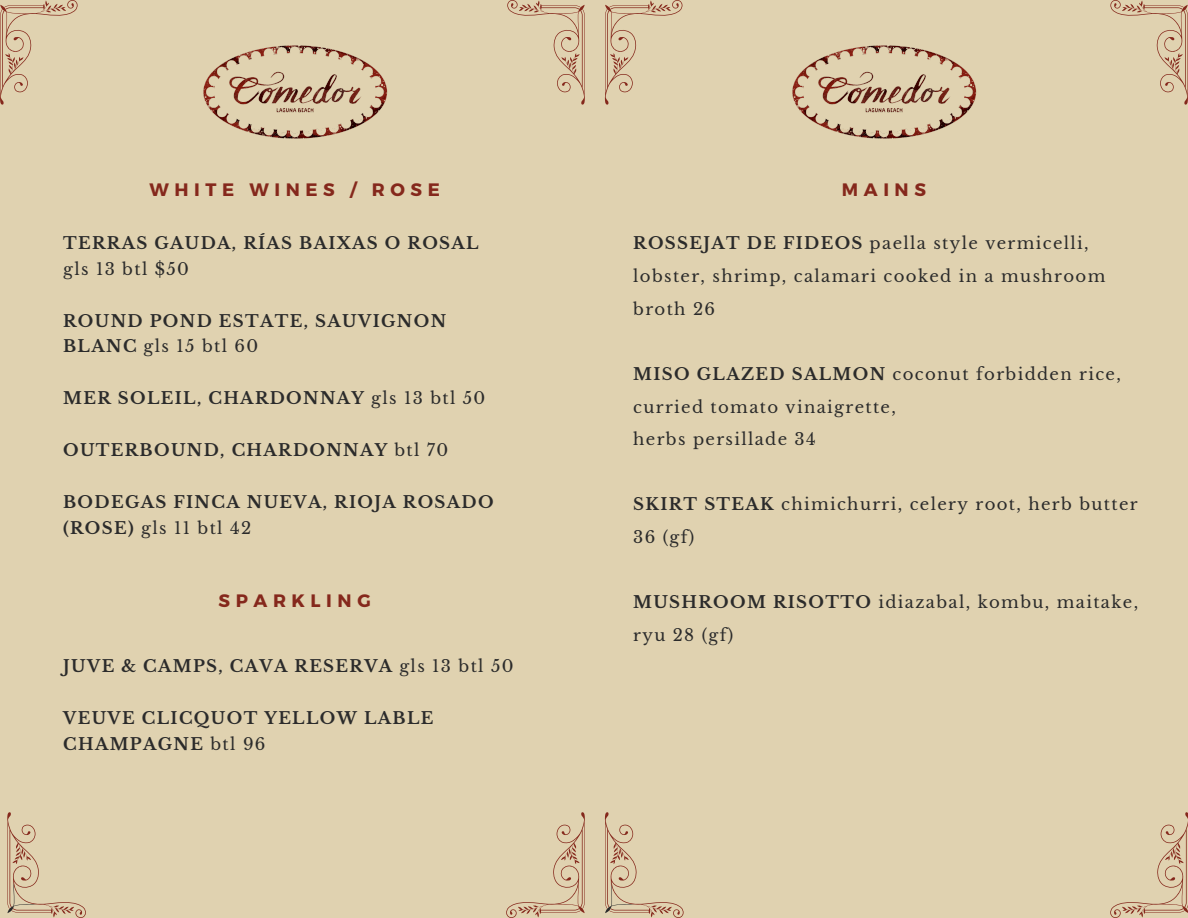
<style>
.page{position:relative;width:1188px;height:918px;background:#e0d2b0}
.page>*{position:absolute;margin:0;border:0;box-sizing:border-box;transform-origin:0 0}
.t1{font:700 18px "Montserrat";letter-spacing:.31em;color:#85281c}
.t2{font:16.5px/32.7px "Libre Baskerville";letter-spacing:.08em;color:#2b2b2b}
.t3{font:700 16.5px/25.8px "Libre Baskerville";letter-spacing:.08em;color:#2b2b2b}
.s1{font-weight:700}
.s2{font-weight:400}
</style>
<div class="page">
<img style="left:203px;top:45px;width:185px;height:94px">
<svg style="left:7px;top:812px;width:79px;height:106px"></svg>
<svg style="left:506px;top:812px;width:79px;height:106px"></svg>
<svg style="left:0;top:0;width:78px;height:105px"></svg>
<svg style="left:507px;top:0;width:78px;height:105px"></svg>
<img style="left:792px;top:45px;width:185px;height:94px">
<svg style="left:605px;top:0;width:77px;height:105px"></svg>
<svg style="left:1110px;top:0;width:78px;height:105px"></svg>
<svg style="left:605px;top:812px;width:79px;height:106px"></svg>
<svg style="left:1110px;top:812px;width:78px;height:106px"></svg>
<p class="t1" style="left:149px;top:178px;width:292px">WHITE WINES / ROSE</p>
<p class="t1" style="left:842px;top:178px;width:86px">MAINS</p>
<p class="t2" style="left:633px;top:227px;width:474px"><span class="s1">ROSSEJAT DE FIDEOS</span> paella style vermicelli, lobster, shrimp, calamari cooked in a mushroom broth 26</p>
<p class="t3" style="left:63px;top:230px;width:417px">TERRAS GAUDA, RÍAS BAIXAS O ROSAL</p>
<p class="t2" style="left:63px;top:253px;width:127px">gls 13 btl $50</p>
<p class="t3" style="left:63px;top:308px;width:385px">ROUND POND ESTATE, SAUVIGNON<br>BLANC <span class="s2">gls 15 btl 60</span></p>
<p class="t3" style="left:63px;top:386px;width:424px">MER SOLEIL, CHARDONNAY <span class="s2">gls 13 btl 50</span></p>
<p class="t3" style="left:63px;top:437px;width:387px">OUTERBOUND, CHARDONNAY <span class="s2">btl 70</span></p>
<p class="t3" style="left:63px;top:489px;width:432px">BODEGAS FINCA NUEVA, RIOJA ROSADO (ROSE) <span class="s2">gls 11 btl 42</span></p>
<p class="t2" style="left:633px;top:358px;width:489px"><span class="s1">MISO GLAZED SALMON</span> coconut forbidden rice, curried tomato vinaigrette,</p>
<p class="t2" style="left:633px;top:423px;width:184px">herbs persillade 34</p>
<p class="t2" style="left:633px;top:488px;width:506px"><span class="s1">SKIRT STEAK</span> chimichurri, celery root, herb butter<br>36 (gf)</p>
<p class="t1" style="left:219px;top:589px;width:154px">SPARKLING</p>
<p class="t3" style="left:63px;top:654px;width:452px">JUVE &amp; CAMPS, CAVA RESERVA <span class="s2">gls 13 btl 50</span></p>
<p class="t3" style="left:63px;top:705px;width:372px">VEUVE CLICQUOT YELLOW LABLE<br>CHAMPAGNE <span class="s2">btl 96</span></p>
<p class="t2" style="left:633px;top:586px;width:507px"><span class="s1">MUSHROOM RISOTTO</span> idiazabal, kombu, maitake, ryu 28 (gf)</p>
</div>
